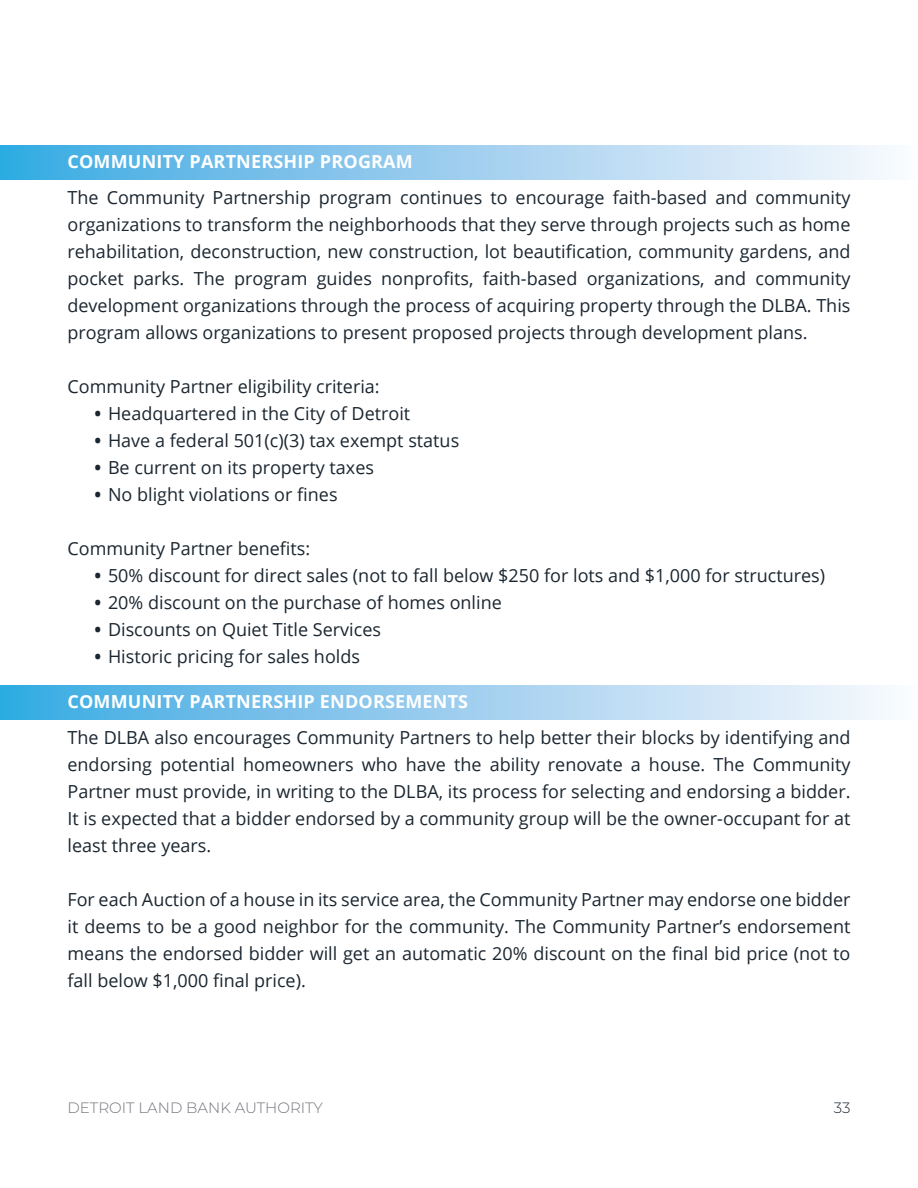
<style>
.page{position:relative;width:918px;height:1188px;background:#fff}
.page>*{position:absolute;margin:0;border:0;box-sizing:border-box;transform-origin:0 0}
.t1{font:18px/27px "Open Sans";color:#1b2630;text-align:justify}
.t2{font:700 18px "Open Sans";letter-spacing:.01em;color:#fff}
.t3{font:300 15px "Montserrat";color:#73737b}
.t4{font:300 15px "Montserrat";color:#1b2630}
.s1{font-weight:700}
</style>
<div class="page">
<div style="left:0;top:145px;width:918px;height:34px;background:linear-gradient(to right,#3aa8e2,#fef8fd)"></div>
<div style="left:0;top:685px;width:918px;height:34px;background:linear-gradient(to right,#3aa8e2,#fef8fd)"></div>
<p class="t2" style="left:68px;top:149px;width:347px">COMMUNITY PARTNERSHIP PROGRAM</p>
<p class="t1" style="left:68px;top:184px;width:785px">The Community Partnership program continues to encourage faith-based and community organizations to transform the neighborhoods that they serve through projects such as home rehabilitation, deconstruction, new construction, lot beautification, community gardens, and pocket parks. The program guides nonprofits, faith-based organizations, and community development organizations through the process of acquiring property through the DLBA. This program allows organizations to present proposed projects through development plans.</p>
<p class="t1" style="left:68px;top:373px;width:314px">Community Partner eligibility criteria:</p>
<p class="t1" style="left:94px;top:400px;width:317px"><span class="s1">•</span> Headquartered in the City of Detroit</p>
<p class="t1" style="left:94px;top:427px;width:366px"><span class="s1">•</span> Have a federal 501(c)(3) tax exempt status</p>
<p class="t1" style="left:94px;top:454px;width:281px"><span class="s1">•</span> Be current on its property taxes</p>
<p class="t1" style="left:94px;top:481px;width:245px"><span class="s1">•</span> No blight violations or fines</p>
<p class="t1" style="left:68px;top:535px;width:244px">Community Partner benefits:</p>
<p class="t1" style="left:94px;top:562px;width:732px"><span class="s1">•</span> 50% discount for direct sales (not to fall below $250 for lots and $1,000 for structures)</p>
<p class="t1" style="left:94px;top:589px;width:409px"><span class="s1">•</span> 20% discount on the purchase of homes online</p>
<p class="t1" style="left:94px;top:616px;width:288px"><span class="s1">•</span> Discounts on Quiet Title Services</p>
<p class="t1" style="left:94px;top:643px;width:267px"><span class="s1">•</span> Historic pricing for sales holds</p>
<p class="t2" style="left:68px;top:689px;width:402px">COMMUNITY PARTNERSHIP ENDORSEMENTS</p>
<p class="t1" style="left:68px;top:724px;width:785px">The DLBA also encourages Community Partners to help better their blocks by identifying and endorsing potential homeowners who have the ability renovate a house. The Community Partner must provide, in writing to the DLBA, its process for selecting and endorsing a bidder.<br>It is expected that a bidder endorsed by a community group will be the owner-occupant for at least three years.</p>
<p class="t1" style="left:68px;top:886px;width:785px">For each Auction of a house in its service area, the Community Partner may endorse one bidder it deems to be a good neighbor for the community. The Community Partner’s endorsement means the endorsed bidder will get an automatic 20% discount on the final bid price (not to fall below $1,000 final price).</p>
<p class="t3" style="left:68px;top:1097px;width:257px">DETROIT LAND BANK AUTHORITY</p>
<p class="t4" style="left:834px;top:1097px;width:18px">33</p>
</div>
